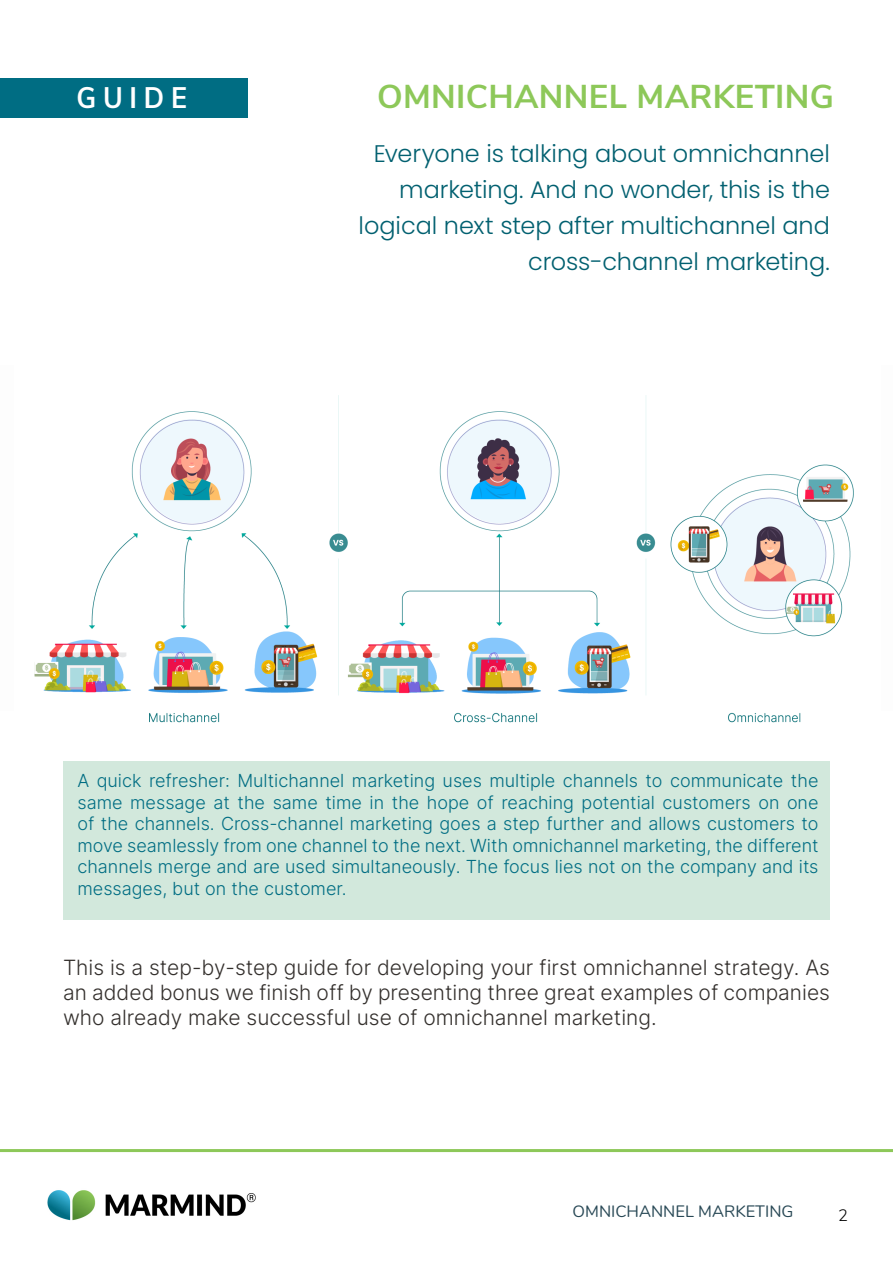
<style>
.page{position:relative;width:893px;height:1263px;background:#fff}
.page>*{position:absolute;margin:0;border:0;box-sizing:border-box;transform-origin:0 0}
.Kopfzeile_Abschnitt{font:700 33px "Nunito Sans";letter-spacing:.01em;color:#8dc859}
.t1{font:700 29.7px "Nunito Sans";letter-spacing:.25em;color:#fff;scale:.91 1}
.Überschrift{font:300 24px "Poppins";color:#026070}
.Fliestext{font:300 21px "Inter";color:#34302d}
.t2{font:300 18px/21.6px "Inter";color:#006d83;text-align:justify}
.t3{font:16.5px "Nunito";color:#284855}
.t4{font:300 16.5px "Nunito Sans";color:#000}
</style>
<div class="page">
<hr style="left:0;top:1149px;width:893px;height:3px;background:#8dc859">
<img style="left:47px;top:1190px;width:209px;height:30px">
<div style="left:63px;top:761px;width:767px;height:159px;background:#d2e8dc"></div>
<div style="left:0;top:78px;width:248px;height:40px;background:#006d83"></div>
<img style="left:34px;top:395px;width:820px;height:328px">
<p class="t1" style="left:77px;top:76px;width:123px">GUIDE</p>
<p class="Kopfzeile_Abschnitt" style="left:377px;top:73px;width:458px">OMNICHANNEL MARKETING</p>
<p class="Überschrift" style="left:374px;top:140px;width:458px">Everyone is talking about omnichannel</p>
<p class="Überschrift" style="left:399px;top:176px;width:432px">marketing. And no wonder, this is the</p>
<p class="Überschrift" style="left:359px;top:212px;width:473px">logical next step after multichannel and</p>
<p class="Überschrift" style="left:528px;top:248px;width:303px">cross-channel marketing.</p>
<p class="t2" style="left:77px;top:769px;width:743px">A quick refresher: Multichannel marketing uses multiple channels to communicate the same message at the same time in the hope of reaching potential customers on one of the channels. Cross-channel marketing goes a step further and allows customers to move seamlessly from one channel to the next. With omnichannel marketing, the different channels merge and are used simultaneously. The focus lies not on the company and its messages, but on the customer.</p>
<p class="Fliestext" style="left:63px;top:952px;width:768px">This is a step-by-step guide for developing your first omnichannel strategy. As</p>
<p class="Fliestext" style="left:63px;top:977px;width:768px">an added bonus we finish off by presenting three great examples of companies</p>
<p class="Fliestext" style="left:63px;top:1002px;width:595px">who already make successful use of omnichannel marketing.</p>
<p class="t3" style="left:572px;top:1199px;width:222px">OMNICHANNEL MARKETING</p>
<p class="t4" style="left:838px;top:1203px;width:11px">2</p>
</div>
